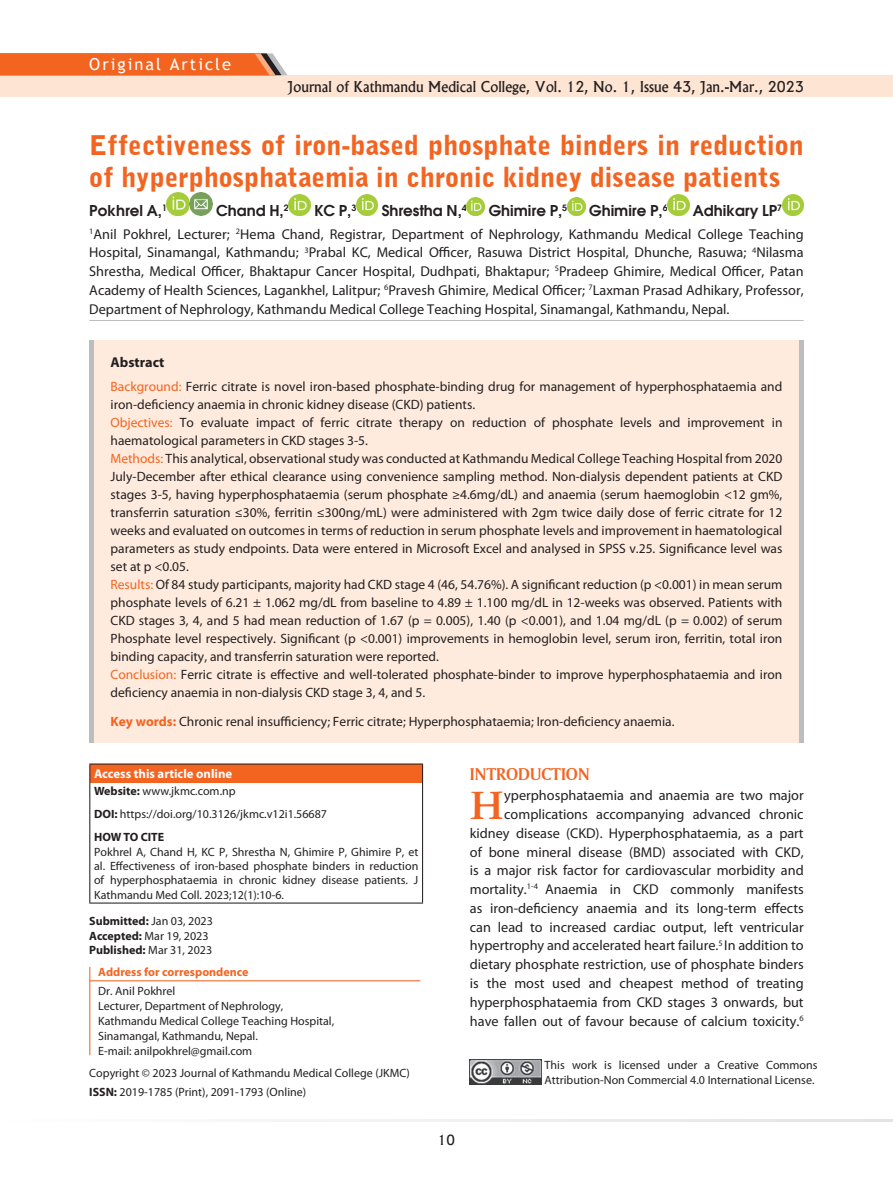
<style>
.page{position:relative;width:893px;height:1191px;background:#fff}
.page>*{position:absolute;margin:0;border:0;box-sizing:border-box;transform-origin:0 0}
.t1{font:700 44.7px "American Garamond BT";color:#f36421}
.t2{font:900 27px/32.4px "Bell Gothic BT";color:#f36421}
.t3{font:18px "Amerigo BT Bold A";color:#f36421}
.t4{font:16.5px "Trebuchet MS";letter-spacing:.12em;color:#fff}
.t5{font:600 15px "Avant Garde";color:#231f20}
.t6{font:14.25px/18.8px "Myriad Pro";color:#231f20;text-align:justify}
.t7{font:14.25px "Alaska";color:#231f20}
.t8{font:700 14.25px "Myriad Pro";color:#231f20}
.t9{font:13.5px/18px "Myriad Pro";color:#231f20}
.t10{font:13.5px "Alaska";color:#231f20}
.t11{font:700 12.75px "Myriad Pro";color:#fff}
.t12{font:12px/14.4px "Myriad Pro";color:#231f20}
.t13{font:700 12px "Myriad Pro";color:#f36421}
.s1{color:#f36421}
.s2{font-weight:700;color:#f36421}
.s3{font-weight:700}
</style>
<div class="page">
<div style="left:0;top:75px;width:892px;height:22px;background:#fee4d2"></div>
<svg style="left:0;top:53px;width:287px;height:22px;background:#ed6a2d"></svg>
<svg style="left:300px;top:1119px;width:593px;height:2px"></svg>
<div style="left:89px;top:340px;width:715px;height:402px;background:#feebdd"></div>
<div style="left:89px;top:340px;width:5px;height:402px;background:#bcbdc0"></div>
<div style="left:799px;top:340px;width:5px;height:402px;background:#bcbdc0"></div>
<hr style="left:89px;top:967px;width:1px;height:88px;background:#f36421">
<hr style="left:90px;top:980px;width:330px;height:1px;background:#f36421">
<hr style="left:89px;top:320px;width:715px;height:1px;background:#bcbdc0">
<img style="left:167px;top:193px;width:46px;height:23px">
<img style="left:289px;top:194px;width:21px;height:22px">
<img style="left:356px;top:194px;width:22px;height:22px">
<img style="left:467px;top:197px;width:18px;height:19px">
<img style="left:567px;top:197px;width:18px;height:19px">
<img style="left:668px;top:194px;width:21px;height:22px">
<img style="left:782px;top:194px;width:22px;height:22px">
<div style="left:90px;top:764px;width:333px;height:18px;background:#f36421"></div>
<hr style="left:89px;top:763px;width:334px;height:1px;background:#231f20">
<svg style="left:89px;top:764px;width:1px;height:18px"></svg>
<svg style="left:422px;top:764px;width:1px;height:18px"></svg>
<hr style="left:89px;top:782px;width:1px;height:120px;background:#231f20">
<hr style="left:422px;top:782px;width:1px;height:120px;background:#231f20">
<hr style="left:89px;top:902px;width:334px;height:1px;background:#231f20">
<img style="left:470px;top:1059px;width:72px;height:25px">
<p class="t4" style="left:89px;top:54px;width:143px">Original Article</p>
<p class="t7" style="left:288px;top:77px;width:518px">Journal of Kathmandu Medical College, Vol. 12, No. 1, Issue 43, Jan.-Mar., 2023</p>
<h2 class="t2" style="left:89px;top:128px;width:716px">Effectiveness of iron-based phosphate binders in reduction of hyperphosphataemia in chronic kidney disease patients</h2>
<p class="t5" style="left:89px;top:200px;width:79px">Pokhrel A,<sup>1</sup></p>
<p class="t5" style="left:216px;top:200px;width:74px">Chand H,<sup>2</sup></p>
<p class="t5" style="left:314px;top:200px;width:44px">KC P,<sup>3</sup></p>
<p class="t5" style="left:382px;top:200px;width:87px">Shrestha N,<sup>4</sup></p>
<p class="t5" style="left:489px;top:200px;width:80px">Ghimire P,<sup>5</sup></p>
<p class="t5" style="left:589px;top:200px;width:80px">Ghimire P,<sup>6</sup></p>
<p class="t5" style="left:693px;top:200px;width:91px">Adhikary LP<sup>7</sup></p>
<p class="t6" style="left:89px;top:224px;width:716px"><sup>1</sup>Anil Pokhrel, Lecturer; <sup>2</sup>Hema Chand, Registrar, Department of Nephrology, Kathmandu Medical College Teaching Hospital, Sinamangal, Kathmandu; <sup>3</sup>Prabal KC, Medical Officer, Rasuwa District Hospital, Dhunche, Rasuwa; <sup>4</sup>Nilasma Shrestha, Medical Officer, Bhaktapur Cancer Hospital, Dudhpati, Bhaktapur; <sup>5</sup>Pradeep Ghimire, Medical Officer, Patan Academy of Health Sciences, Lagankhel, Lalitpur; <sup>6</sup>Pravesh Ghimire, Medical Officer; <sup>7</sup>Laxman Prasad Adhikary, Professor, Department of Nephrology, Kathmandu Medical College Teaching Hospital, Sinamangal, Kathmandu, Nepal.</p>
<p class="t8" style="left:111px;top:352px;width:55px">Abstract</p>
<p class="t9" style="left:111px;top:377px;width:673px"><span class="s1">Background:</span> Ferric citrate is novel iron-based phosphate-binding drug for management of hyperphosphataemia and iron-deficiency anaemia in chronic kidney disease (CKD) patients.<br><span class="s1">Objectives:</span> To evaluate impact of ferric citrate therapy on reduction of phosphate levels and improvement in haematological parameters in CKD stages 3-5.<br><span class="s1">Methods:</span> This analytical, observational study was conducted at Kathmandu Medical College Teaching Hospital from 2020<br>July-December after ethical clearance using convenience sampling method. Non-dialysis dependent patients at CKD stages 3-5, having hyperphosphataemia (serum phosphate ≥4.6mg/dL) and anaemia (serum haemoglobin &lt;12 gm%, transferrin saturation ≤30%, ferritin ≤300ng/mL) were administered with 2gm twice daily dose of ferric citrate for 12 weeks and evaluated on outcomes in terms of reduction in serum phosphate levels and improvement in haematological parameters as study endpoints. Data were entered in Microsoft Excel and analysed in SPSS v.25. Significance level was set at p &lt;0.05.<br><span class="s1">Results:</span> Of 84 study participants, majority had CKD stage 4 (46, 54.76%). A significant reduction (p &lt;0.001) in mean serum phosphate levels of 6.21 ± 1.062 mg/dL from baseline to 4.89 ± 1.100 mg/dL in 12-weeks was observed. Patients with CKD stages 3, 4, and 5 had mean reduction of 1.67 (p = 0.005), 1.40 (p &lt;0.001), and 1.04 mg/dL (p = 0.002) of serum Phosphate level respectively. Significant (p &lt;0.001) improvements in hemoglobin level, serum iron, ferritin, total iron binding capacity, and transferrin saturation were reported.<br><span class="s1">Conclusion:</span> Ferric citrate is effective and well-tolerated phosphate-binder to improve hyperphosphataemia and iron deficiency anaemia in non-dialysis CKD stage 3, 4, and 5.</p>
<p class="t9" style="left:111px;top:712px;width:565px"><span class="s2">Key words:</span> Chronic renal insufficiency; Ferric citrate; Hyperphosphataemia; Iron-deficiency anaemia.</p>
<p class="t11" style="left:94px;top:765px;width:140px">Access this article online</p>
<p class="t12" style="left:94px;top:779px;width:235px;line-height:23px"><span class="s3">Website:</span> www.jkmc.com.np<br><span class="s3">DOI:</span> https://doi.org/10.3126/jkmc.v12i1.56687<br><span class="s3">HOW TO CITE</span></p>
<p class="t12" style="left:94px;top:844px;width:326px;text-align:justify">Pokhrel A, Chand H, KC P, Shrestha N, Ghimire P, Ghimire P, et al. Effectiveness of iron-based phosphate binders in reduction of hyperphosphataemia in chronic kidney disease patients. J Kathmandu Med Coll. 2023;12(1):10-6.</p>
<p class="t12" style="left:89px;top:914px;width:125px"><span class="s3">Submitted:</span> Jan 03, 2023<br><span class="s3">Accepted:</span> Mar 19, 2023<br><span class="s3">Published:</span> Mar 31, 2023</p>
<p class="t13" style="left:98px;top:964px;width:152px">Address for correspondence</p>
<p class="t12" style="left:98px;top:983px;width:237px;line-height:15px">Dr. Anil Pokhrel<br>Lecturer, Department of Nephrology, Kathmandu Medical College Teaching Hospital, Sinamangal, Kathmandu, Nepal.<br>E-mail: anilpokhrel@gmail.com</p>
<h3 class="t3" style="left:470px;top:763px;width:121px">INTRODUCTION</h3>
<h1 class="t1" style="left:470px;top:778px;width:36px">H</h1>
<p class="t6" style="left:470px;top:786px;width:335px;text-align:right">yperphosphataemia and anaemia are two major complications accompanying advanced chronic kidney disease (CKD). Hyperphosphataemia, as a part of bone mineral disease (BMD) associated with CKD, is a major risk factor for cardiovascular morbidity and mortality.<sup>1-4</sup> Anaemia in CKD commonly manifests as iron-deficiency anaemia and its long-term effects can lead to increased cardiac output, left ventricular hypertrophy and accelerated heart failure.<sup>5</sup> In addition to dietary phosphate restriction, use of phosphate binders is the most used and cheapest method of treating hyperphosphataemia from CKD stages 3 onwards, but have fallen out of favour because of calcium toxicity.<sup>6</sup></p>
<p class="t12" style="left:89px;top:1063px;width:322px;line-height:19.2px">Copyright © 2023 Journal of Kathmandu Medical College (JKMC)<br><span class="s3">ISSN:</span> 2019-1785 (Print), 2091-1793 (Online)</p>
<p class="t12" style="left:545px;top:1057px;width:274px;line-height:15px">This work is licensed under a Creative Commons<br>Attribution-Non Commercial 4.0 International License.</p>
<p class="t10" style="left:438px;top:1131px;width:19px">10</p>
</div>
